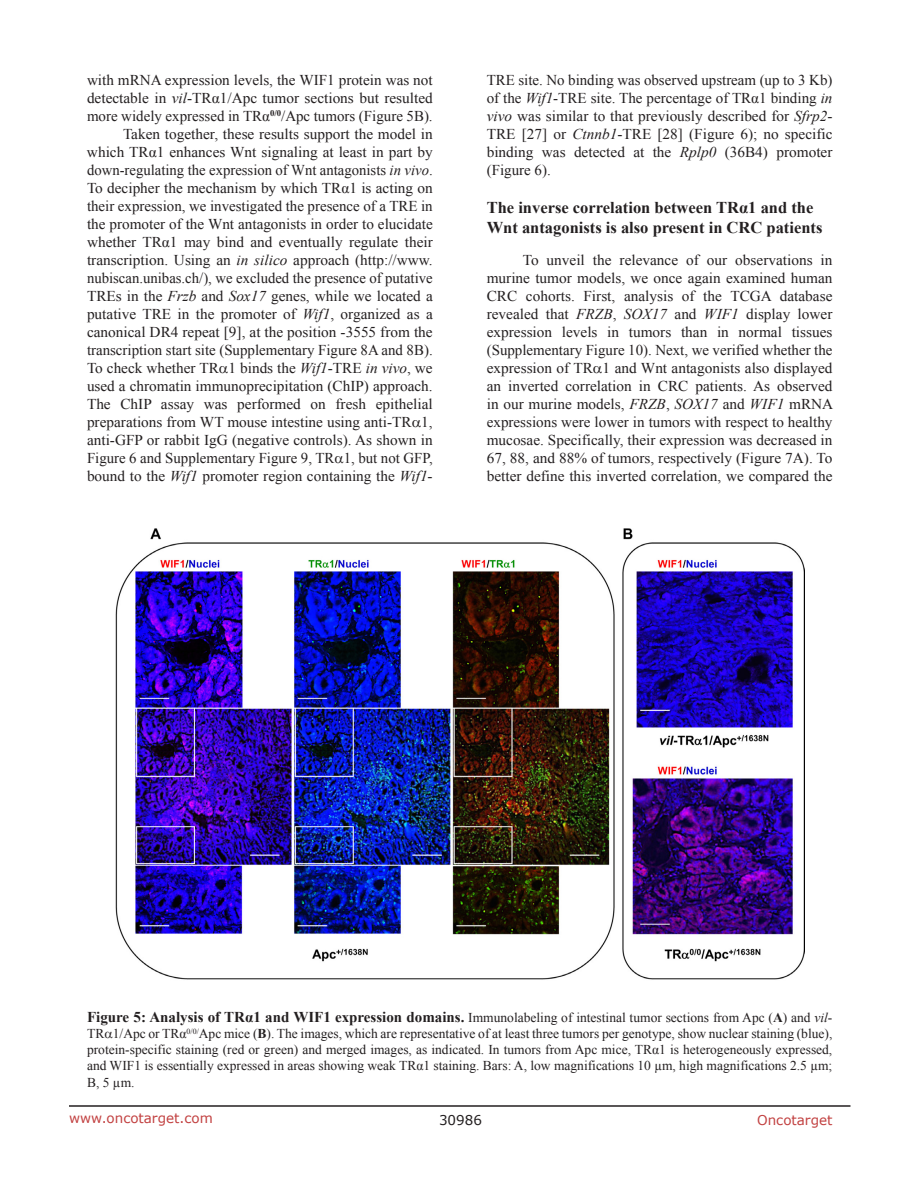
<style>
.page{position:relative;width:918px;height:1188px;background:#fff}
.page>*{position:absolute;margin:0;border:0;box-sizing:border-box;transform-origin:0 0}
.t1{font:700 16.5px/19.8px "Times New Roman";color:#231f20}
.t2{font:15px/18px "Times New Roman";color:#231f20;text-align:justify}
.t3{font:13.5px/16.2px "Times New Roman";color:#231f20;text-align:justify}
.t4{font:13.5px "Verdana";color:#c24141}
.t5{font:13.5px "Verdana";color:#231f20}
.s1{font-style:italic}
.s2{font-weight:700;font-size:15px}
.s3{font-weight:700}
</style>
<div class="page">
<hr style="left:69px;top:1105px;width:781px;height:2px;background:#231f20">
<img style="left:115px;top:528px;width:689px;height:452px">
<p class="t2" style="left:87px;top:71px;width:347px;text-align:right">with mRNA expression levels, the WIF1 protein was not detectable in <span class="s1">vil</span>-TRα1/Apc tumor sections but resulted more widely expressed in TRα<sup>0/0</sup>/Apc tumors (Figure 5B).<br>Taken together, these results support the model in which TRα1 enhances Wnt signaling at least in part by down-regulating the expression of Wnt antagonists <span class="s1">in vivo</span>.<br>To decipher the mechanism by which TRα1 is acting on their expression, we investigated the presence of a TRE in the promoter of the Wnt antagonists in order to elucidate whether TRα1 may bind and eventually regulate their transcription. Using an <span class="s1">in silico</span> approach (http://www. nubiscan.unibas.ch/), we excluded the presence of putative TREs in the <span class="s1">Frzb</span> and <span class="s1">Sox17</span> genes, while we located a putative TRE in the promoter of <span class="s1">Wif1</span>, organized as a canonical DR4 repeat [9], at the position -3555 from the transcription start site (Supplementary Figure 8A and 8B).<br>To check whether TR 1 binds the <span class="s1">Wif1</span>-TRE <span class="s1">in vivo</span>, we used a chromatin immunoprecipitation (ChIP) approach.<br>The ChIP assay was performed on fresh epithelial preparations from WT mouse intestine using anti-TR 1, anti-GFP or rabbit IgG (negative controls). As shown in Figure 6 and Supplementary Figure 9, TR 1, but not GFP, bound to the <span class="s1">Wif1</span> promoter region containing the <span class="s1">Wif1</span>-</p>
<p class="t2" style="left:487px;top:71px;width:347px">TRE site. No binding was observed upstream (up to 3 Kb) of the <span class="s1">Wif1</span>-TRE site. The percentage of TRα1 binding <span class="s1">in vivo</span> was similar to that previously described for <span class="s1">Sfrp2</span>- TRE [27] or <span class="s1">Ctnnb1</span>-TRE [28] (Figure 6); no specific binding was detected at the <span class="s1">Rplp0</span> (36B4) promoter (Figure 6).</p>
<p class="t1" style="left:487px;top:197px;width:337px">The inverse correlation between TRα1 and the<br>Wnt antagonists is also present in CRC patients</p>
<p class="t2" style="left:487px;top:250px;width:348px;text-indent:36px">To unveil the relevance of our observations in murine tumor models, we once again examined human CRC cohorts. First, analysis of the TCGA database revealed that <span class="s1">FRZB</span>, <span class="s1">SOX17</span> and <span class="s1">WIF1</span> display lower expression levels in tumors than in normal tissues (Supplementary Figure 10). Next, we verified whether the expression of TR 1 and Wnt antagonists also displayed an inverted correlation in CRC patients. As observed in our murine models, <span class="s1">FRZB</span>, <span class="s1">SOX17</span> and <span class="s1">WIF1</span> mRNA expressions were lower in tumors with respect to healthy mucosae. Specifically, their expression was decreased in 67, 88, and 88% of tumors, respectively (Figure 7A). To better define this inverted correlation, we compared the</p>
<p class="t3" style="left:87px;top:1009px;width:747px"><span class="s2">Figure 5: Analysis of TRα1 and WIF1 expression domains.</span> Immunolabeling of intestinal tumor sections from Apc (<span class="s3">A</span>) and <span class="s1">vil</span>-TR 1/Apc or TRα<sup>0/0/</sup>Apc mice (<span class="s3">B</span>). The images, which are representative of at least three tumors per genotype, show nuclear staining (blue), protein-specific staining (red or green) and merged images, as indicated. In tumors from Apc mice, TRα1 is heterogeneously expressed, and WIF1 is essentially expressed in areas showing weak TRα1 staining. Bars: A, low magnifications 10 µm, high magnifications 2.5 µm; B, 5 µm.</p>
<p class="t4" style="left:69px;top:1109px;width:145px">www.oncotarget.com</p>
<p class="t5" style="left:439px;top:1111px;width:44px">30986</p>
<p class="t4" style="left:757px;top:1111px;width:77px">Oncotarget</p>
</div>
